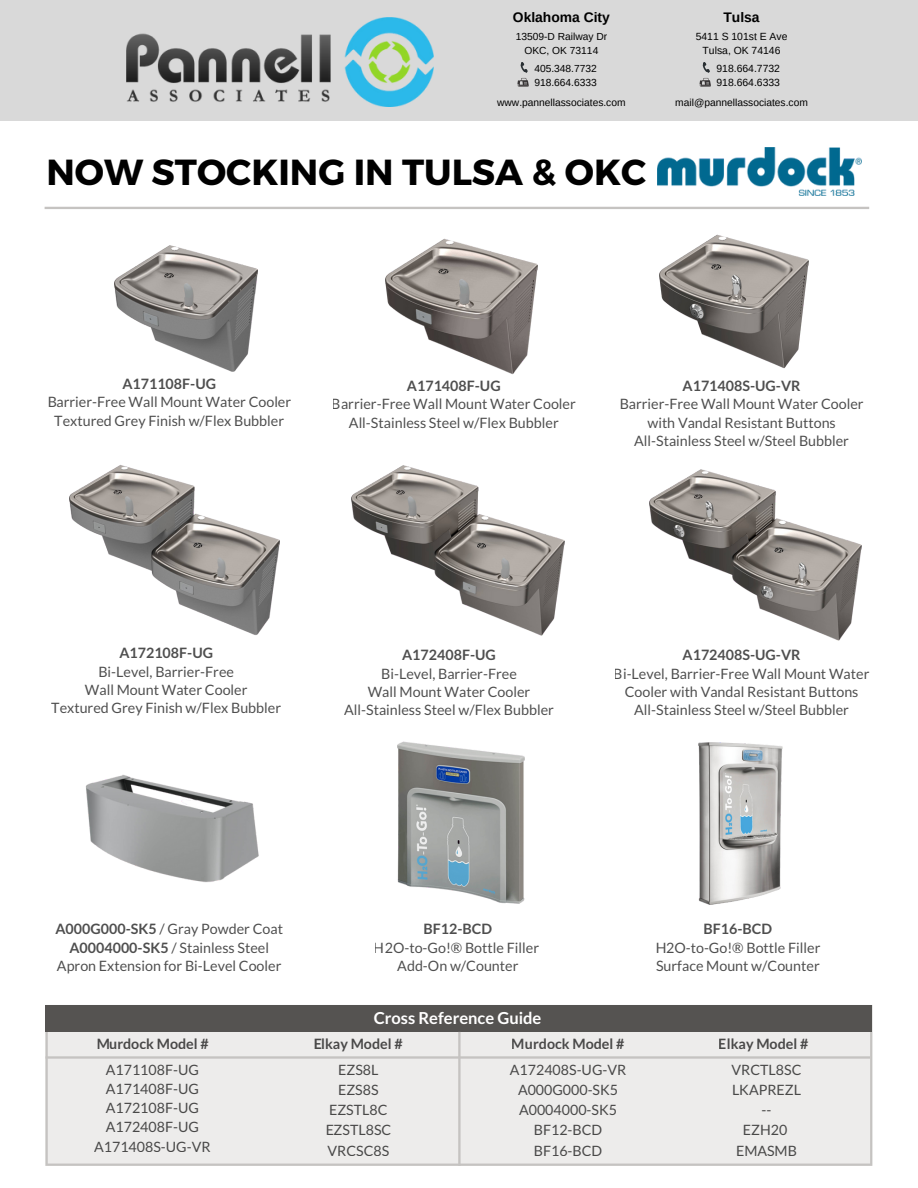
<style>
.page{position:relative;width:918px;height:1188px;background:#fff}
.page>*{position:absolute;margin:0;border:0;box-sizing:border-box;transform-origin:0 0}
.t1{font:700 36.3px "Montserrat";color:#000}
.t2{font:700 16.5px "Lato";color:#fff}
.t3{font:14.25px/18.1px "Lato";color:#000;text-align:center}
.t4{font:700 14.25px "Lato";color:#000}
.t5{font:700 13.8px "Arimo";color:#000}
.t6{font:10.35px "Arimo";color:#000}
.t7{font:10.2px "Arimo";color:#000}
.s1{font-weight:700}
</style>
<div class="page">
<div style="left:0;top:0;width:918px;height:121px;background:#d9d9d9"></div>
<img style="left:126px;top:17px;width:307px;height:89px">
<svg style="left:517px;top:62px;width:12px;height:25px"></svg>
<svg style="left:699px;top:62px;width:12px;height:25px"></svg>
<img style="left:698px;top:742px;width:85px;height:162px">
<img style="left:397px;top:741px;width:128px;height:162px">
<img style="left:114px;top:245px;width:143px;height:127px">
<img style="left:386px;top:238px;width:152px;height:137px">
<img style="left:658px;top:148px;width:204px;height:47px">
<img style="left:352px;top:465px;width:212px;height:171px">
<img style="left:69px;top:465px;width:211px;height:170px">
<img style="left:649px;top:469px;width:213px;height:172px">
<img style="left:85px;top:774px;width:174px;height:109px">
<div style="left:46px;top:1005px;width:826px;height:27px;background:#555351"></div>
<div style="left:46px;top:1032px;width:824px;height:134px;background:#edeceb"></div>
<hr style="left:45px;top:207px;width:824px;height:2px;background:#c5c3c1">
<img style="left:659px;top:234px;width:150px;height:135px">
<p class="t5" style="left:513px;top:9px;width:98px">Oklahoma City</p>
<p class="t5" style="left:724px;top:9px;width:38px">Tulsa</p>
<p class="t7" style="left:516px;top:31px;width:93px">13509-D Railway Dr</p>
<p class="t7" style="left:524px;top:45px;width:75px">OKC, OK 73114</p>
<p class="t6" style="left:696px;top:31px;width:93px">5411 S 101st E Ave</p>
<p class="t6" style="left:703px;top:45px;width:79px">Tulsa, OK 74146</p>
<p class="t7" style="left:534px;top:63px;width:64px">405.348.7732</p>
<p class="t7" style="left:534px;top:76px;width:64px">918.664.6333</p>
<p class="t6" style="left:716px;top:62px;width:65px">918.664.7732</p>
<p class="t6" style="left:716px;top:76px;width:65px">918.664.6333</p>
<p class="t7" style="left:497px;top:96px;width:130px">www.pannellassociates.com</p>
<p class="t7" style="left:675px;top:96px;width:134px">mail@pannellassociates.com</p>
<p class="t1" style="left:46px;top:148px;width:601px">NOW STOCKING IN TULSA &amp; OKC</p>
<p class="t4" style="left:122px;top:375px;width:95px">A171108F-UG</p>
<p class="t3" style="left:47px;top:393px;width:246px">Barrier-Free Wall Mount Water Cooler<br>Textured Grey Finish w/Flex Bubbler</p>
<p class="t4" style="left:407px;top:377px;width:95px">A171408F-UG</p>
<p class="t3" style="left:332px;top:395px;width:246px">Barrier-Free Wall Mount Water Cooler<br>All-Stainless Steel w/Flex Bubbler</p>
<p class="t4" style="left:683px;top:377px;width:119px">A171408S-UG-VR</p>
<p class="t3" style="left:620px;top:395px;width:246px">Barrier-Free Wall Mount Water Cooler with Vandal Resistant Buttons<br>All-Stainless Steel w/Steel Bubbler</p>
<p class="t4" style="left:119px;top:644px;width:95px">A172108F-UG</p>
<p class="t3" style="left:51px;top:662px;width:231px">Bi-Level, Barrier-Free<br>Wall Mount Water Cooler<br>Textured Grey Finish w/Flex Bubbler</p>
<p class="t4" style="left:402px;top:646px;width:95px">A172408F-UG</p>
<p class="t3" style="left:344px;top:664px;width:211px">Bi-Level, Barrier-Free<br>Wall Mount Water Cooler<br>All-Stainless Steel w/Flex Bubbler</p>
<p class="t4" style="left:683px;top:646px;width:119px">A172408S-UG-VR</p>
<p class="t3" style="left:614px;top:664px;width:257px">Bi-Level, Barrier-Free Wall Mount Water<br>Cooler with Vandal Resistant Buttons<br>All-Stainless Steel w/Steel Bubbler</p>
<p class="t3" style="left:55px;top:920px;width:229px"><span class="s1">A000G000-SK5</span> / Gray Powder Coat<br><span class="s1">A0004000-SK5</span> / Stainless Steel<br>Apron Extension for Bi-Level Cooler</p>
<p class="t4" style="left:424px;top:920px;width:70px">BF12-BCD</p>
<p class="t3" style="left:374px;top:938px;width:167px">H2O-to-Go!® Bottle Filler<br>Add-On w/Counter</p>
<p class="t2" style="left:374px;top:1008px;width:169px">Cross Reference Guide</p>
<p class="t4" style="left:704px;top:920px;width:70px">BF16-BCD</p>
<p class="t3" style="left:655px;top:938px;width:167px;text-align:left">H2O-to-Go!® Bottle Filler<br>Surface Mount w/Counter</p>
<p class="t4" style="left:96px;top:1035px;width:114px">Murdock Model #</p>
<p class="t4" style="left:313px;top:1035px;width:91px">Elkay Model #</p>
<p class="t4" style="left:512px;top:1035px;width:114px">Murdock Model #</p>
<p class="t4" style="left:719px;top:1035px;width:91px">Elkay Model #</p>
<p class="t3" style="left:94px;top:1060px;width:118px;line-height:19px">A171108F-UG<br>A171408F-UG<br>A172108F-UG<br>A172408F-UG<br>A171408S-UG-VR</p>
<p class="t3" style="left:325px;top:1059px;width:67px;line-height:20.2px">EZS8L<br>EZS8S<br>EZSTL8C<br>EZSTL8SC<br>VRCSC8S</p>
<p class="t3" style="left:510px;top:1059px;width:118px;line-height:20.2px">A172408S-UG-VR<br>A000G000-SK5<br>A0004000-SK5<br>BF12-BCD<br>BF16-BCD</p>
<p class="t3" style="left:732px;top:1059px;width:71px;line-height:20.2px">VRCTL8SC<br>LKAPREZL --<br>EZH20<br>EMASMB</p>
</div>
